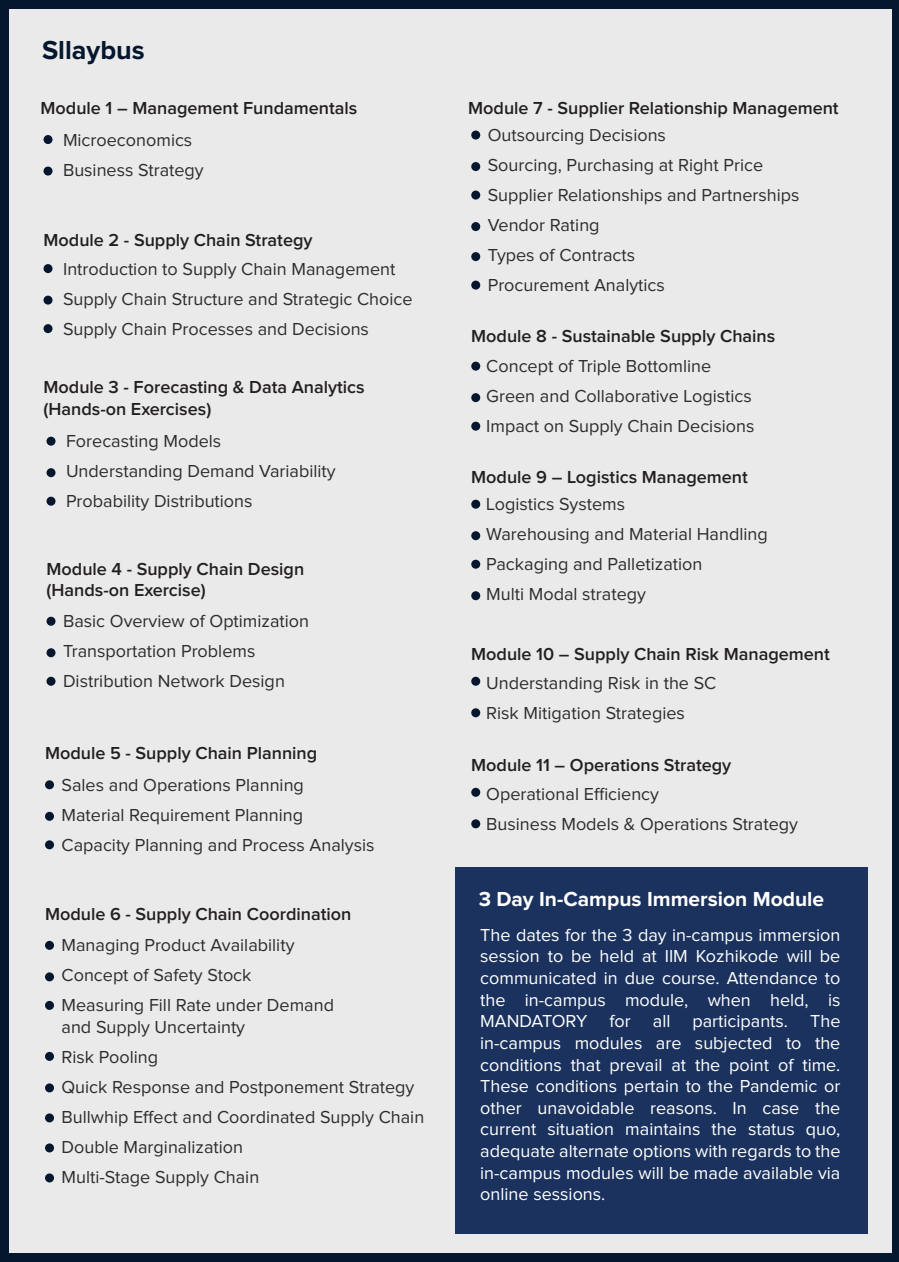
<style>
.page{position:relative;width:899px;height:1262px;background:#fff}
.page>*{position:absolute;margin:0;border:0;box-sizing:border-box;transform-origin:0 0}
.t1{font:700 27px "Proxima Nova";color:#05172e}
.t2{font:700 21px "Proxima Nova";color:#fff}
.t3{font:18px/30px "Proxima Nova";color:#2d2d2d}
.t4{font:18px/21.6px "Proxima Nova";color:#fff;text-align:justify}
.t5{font:600 18px/21.6px "Proxima Nova";color:#231f20}
</style>
<div class="page">
<div style="left:0;top:0;width:898px;height:1262px;background:#05172e"></div>
<div style="left:9px;top:9px;width:882px;height:1243px;background:#eaeaea"></div>
<div style="left:44px;top:135px;width:8px;height:9px;background:#05172e;border-radius:50%"></div>
<div style="left:44px;top:166px;width:8px;height:10px;background:#05172e;border-radius:50%"></div>
<div style="left:471px;top:130px;width:9px;height:10px;background:#05172e;border-radius:50%"></div>
<div style="left:471px;top:162px;width:9px;height:9px;background:#05172e;border-radius:50%"></div>
<div style="left:471px;top:190px;width:9px;height:10px;background:#05172e;border-radius:50%"></div>
<div style="left:471px;top:222px;width:9px;height:9px;background:#05172e;border-radius:50%"></div>
<div style="left:471px;top:252px;width:9px;height:9px;background:#05172e;border-radius:50%"></div>
<div style="left:471px;top:280px;width:9px;height:10px;background:#05172e;border-radius:50%"></div>
<div style="left:471px;top:362px;width:9px;height:8px;background:#05172e;border-radius:50%"></div>
<div style="left:471px;top:393px;width:9px;height:9px;background:#05172e;border-radius:50%"></div>
<div style="left:471px;top:422px;width:9px;height:8px;background:#05172e;border-radius:50%"></div>
<div style="left:471px;top:500px;width:9px;height:8px;background:#05172e;border-radius:50%"></div>
<div style="left:471px;top:531px;width:9px;height:9px;background:#05172e;border-radius:50%"></div>
<div style="left:471px;top:560px;width:9px;height:8px;background:#05172e;border-radius:50%"></div>
<div style="left:471px;top:591px;width:9px;height:9px;background:#05172e;border-radius:50%"></div>
<div style="left:471px;top:676px;width:9px;height:10px;background:#05172e;border-radius:50%"></div>
<div style="left:471px;top:708px;width:9px;height:9px;background:#05172e;border-radius:50%"></div>
<div style="left:471px;top:788px;width:9px;height:8px;background:#05172e;border-radius:50%"></div>
<div style="left:471px;top:819px;width:9px;height:9px;background:#05172e;border-radius:50%"></div>
<div style="left:44px;top:264px;width:8px;height:9px;background:#05172e;border-radius:50%"></div>
<div style="left:44px;top:296px;width:8px;height:8px;background:#05172e;border-radius:50%"></div>
<div style="left:44px;top:324px;width:8px;height:9px;background:#05172e;border-radius:50%"></div>
<svg style="left:46px;top:436px;width:10px;height:10px"></svg>
<div style="left:46px;top:468px;width:10px;height:9px;background:#05172e;border-radius:50%"></div>
<svg style="left:46px;top:496px;width:10px;height:10px"></svg>
<svg style="left:46px;top:616px;width:10px;height:10px"></svg>
<div style="left:46px;top:648px;width:10px;height:9px;background:#05172e;border-radius:50%"></div>
<svg style="left:46px;top:676px;width:10px;height:10px"></svg>
<div style="left:45px;top:780px;width:9px;height:9px;background:#05172e;border-radius:50%"></div>
<div style="left:45px;top:812px;width:9px;height:8px;background:#05172e;border-radius:50%"></div>
<div style="left:45px;top:840px;width:9px;height:9px;background:#05172e;border-radius:50%"></div>
<div style="left:45px;top:940px;width:9px;height:10px;background:#05172e;border-radius:50%"></div>
<div style="left:45px;top:972px;width:9px;height:9px;background:#05172e;border-radius:50%"></div>
<div style="left:45px;top:1000px;width:9px;height:10px;background:#05172e;border-radius:50%"></div>
<div style="left:45px;top:1052px;width:9px;height:8px;background:#05172e;border-radius:50%"></div>
<div style="left:45px;top:1083px;width:9px;height:9px;background:#05172e;border-radius:50%"></div>
<div style="left:45px;top:1113px;width:9px;height:9px;background:#05172e;border-radius:50%"></div>
<div style="left:45px;top:1143px;width:9px;height:9px;background:#05172e;border-radius:50%"></div>
<div style="left:45px;top:1173px;width:9px;height:9px;background:#05172e;border-radius:50%"></div>
<div style="left:454px;top:867px;width:413px;height:366px;background:#1a325d"></div>
<h1 class="t1" style="left:42px;top:34px;width:104px">Sllaybus</h1>
<p class="t5" style="left:40px;top:98px;width:318px">Module 1 – Management Fundamentals</p>
<p class="t3" style="left:63px;top:125px;width:142px">Microeconomics<br>Business Strategy</p>
<p class="t5" style="left:44px;top:230px;width:270px">Module 2 - Supply Chain Strategy</p>
<p class="t3" style="left:63px;top:254px;width:351px">Introduction to Supply Chain Management<br>Supply Chain Structure and Strategic Choice<br>Supply Chain Processes and Decisions</p>
<p class="t5" style="left:44px;top:377px;width:323px">Module 3 - Forecasting &amp; Data Analytics (Hands-on Exercises)</p>
<p class="t3" style="left:66px;top:426px;width:271px">Forecasting Models<br>Understanding Demand Variability<br>Probability Distributions</p>
<p class="t5" style="left:46px;top:558px;width:259px">Module 4 - Supply Chain Design (Hands-on Exercise)</p>
<p class="t3" style="left:63px;top:606px;width:248px">Basic Overview of Optimization<br>Transportation Problems<br>Distribution Network Design</p>
<p class="t5" style="left:45px;top:743px;width:274px">Module 5 - Supply Chain Planning</p>
<p class="t3" style="left:62px;top:770px;width:314px">Sales and Operations Planning<br>Material Requirement Planning<br>Capacity Planning and Process Analysis</p>
<p class="t5" style="left:45px;top:903px;width:308px">Module 6 - Supply Chain Coordination</p>
<p class="t3" style="left:62px;top:930px;width:274px">Managing Product Availability<br>Concept of Safety Stock<br>Measuring Fill Rate under Demand</p>
<p class="t3" style="left:62px;top:1012px;width:364px">and Supply Uncertainty<br>Risk Pooling<br>Quick Response and Postponement Strategy<br>Bullwhip Effect and Coordinated Supply Chain<br>Double Marginalization<br>Multi-Stage Supply Chain</p>
<p class="t5" style="left:468px;top:98px;width:372px">Module 7 - Supplier Relationship Management</p>
<p class="t3" style="left:487px;top:120px;width:313px">Outsourcing Decisions<br>Sourcing, Purchasing at Right Price<br>Supplier Relationships and Partnerships<br>Vendor Rating<br>Types of Contracts<br>Procurement Analytics</p>
<p class="t5" style="left:471px;top:326px;width:305px">Module 8 - Sustainable Supply Chains</p>
<p class="t3" style="left:486px;top:351px;width:270px">Concept of Triple Bottomline<br>Green and Collaborative Logistics<br>Impact on Supply Chain Decisions</p>
<p class="t5" style="left:471px;top:467px;width:278px">Module 9 – Logistics Management</p>
<p class="t3" style="left:486px;top:489px;width:283px">Logistics Systems<br>Warehousing and Material Handling<br>Packaging and Palletization<br>Multi Modal strategy</p>
<p class="t5" style="left:471px;top:644px;width:360px">Module 10 – Supply Chain Risk Management</p>
<p class="t3" style="left:486px;top:668px;width:232px">Understanding Risk in the SC<br>Risk Mitigation Strategies</p>
<p class="t5" style="left:471px;top:755px;width:261px">Module 11 – Operations Strategy</p>
<p class="t3" style="left:486px;top:779px;width:313px">Operational Efficiency<br>Business Models &amp; Operations Strategy</p>
<p class="t2" style="left:478px;top:887px;width:347px">3 Day In-Campus Immersion Module</p>
<p class="t4" style="left:480px;top:924px;width:362px">The dates for the 3 day in-campus immersion session to be held at IIM Kozhikode will be communicated in due course. Attendance to the in-campus module, when held, is MANDATORY for all participants. The in-campus modules are subjected to the conditions that prevail at the point of time.<br>These conditions pertain to the Pandemic or other unavoidable reasons. In case the current situation maintains the status quo, adequate alternate options with regards to the in-campus modules will be made available via online sessions.</p>
</div>
